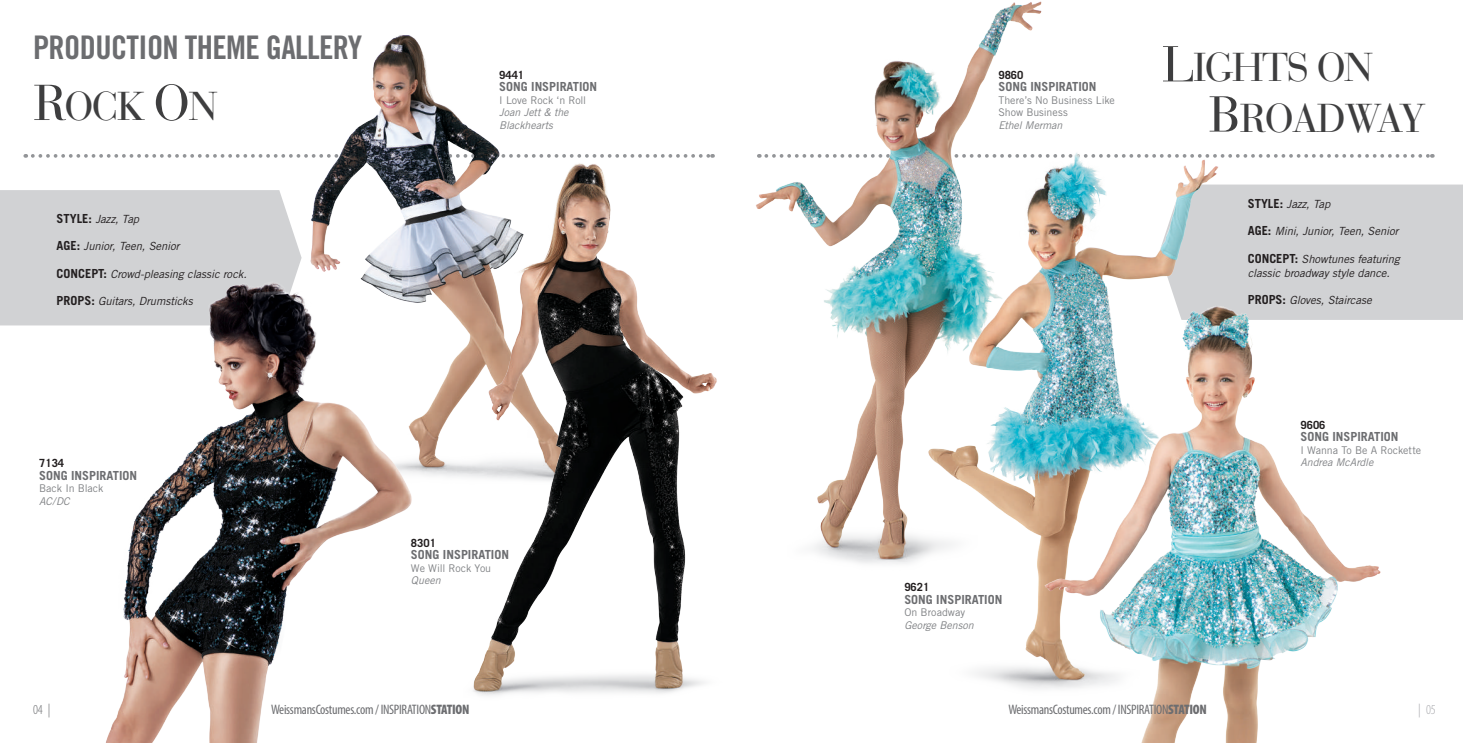
<style>
.page{position:relative;width:1463px;height:743px;background:#fff}
.page>*{position:absolute;margin:0;border:0;box-sizing:border-box;transform-origin:0 0}
.t1{font:40px/50.1px "Bauer Bodoni";letter-spacing:-.04em;color:#3e3e3f}
.t2{font:32.5px "Trade Gothic Bold Cond Twenty";letter-spacing:-.02em;color:#6c6d70}
.t3{font:condensed 13.75px "Myriad Pro";letter-spacing:-.02em;color:#6c6d70}
.t4{font:300 condensed 13.75px "Myriad Pro";color:#6c6d70}
.t5{font:300 condensed 13.75px "Myriad Pro";color:#a8a9ad}
.t6{font:700 12.5px "Trade Gothic";color:#6c6d70}
.t7{font:italic 11.25px/13.8px "Trade Gothic";letter-spacing:-.01em;color:#231f20}
.t8{font:700 11.25px "Trade Gothic";color:#231f20}
.t9{font:10.62px/12.5px "Trade Gothic";letter-spacing:-.005em;color:#808285}
.t10{font:italic 10.62px/12.5px "Trade Gothic";letter-spacing:-.005em;color:#808285}
.s1{font-size:50px}
.s2{font-weight:700;font-style:normal;font-size:12.5px}
.s3{font-weight:900}
</style>
<div class="page">
<svg style="left:33px;top:154px;width:680px;height:4px"></svg>
<div style="left:0;top:190px;width:287px;height:68px;background:#d1d2d4"></div>
<div style="left:1244px;top:184px;width:218px;height:136px;background:#d1d2d4"></div>
<svg style="left:1244px;top:154px;width:188px;height:4px"></svg>
<img style="left:287px;top:35px;width:303px;height:223px">
<img style="left:0;top:258px;width:428px;height:484px">
<img style="left:428px;top:158px;width:289px;height:538px">
<img style="left:756px;top:1px;width:286px;height:563px">
<img style="left:904px;top:146px;width:340px;height:540px">
<img style="left:1018px;top:303px;width:381px;height:439px">
<h2 class="t2" style="left:33px;top:27px;width:331px">PRODUCTION THEME GALLERY</h2>
<h1 class="t1" style="left:33px;top:82px;width:186px"><span class="s1">R</span>OCK <span class="s1">O</span>N</h1>
<p class="t7" style="left:57px;top:212px;width:84px"><span class="s2">STYLE:</span> Jazz, Tap</p>
<p class="t7" style="left:57px;top:239px;width:125px"><span class="s2">AGE:</span> Junior, Teen, Senior</p>
<p class="t7" style="left:57px;top:267px;width:192px"><span class="s2">CONCEPT:</span> Crowd-pleasing classic rock.</p>
<p class="t7" style="left:57px;top:294px;width:138px"><span class="s2">PROPS:</span> Guitars, Drumsticks</p>
<p class="t8" style="left:499px;top:68px;width:27px">9441</p>
<p class="t6" style="left:499px;top:79px;width:99px">SONG INSPIRATION</p>
<p class="t9" style="left:499px;top:94px;width:88px">I Love Rock ‘n Roll</p>
<p class="t10" style="left:499px;top:106px;width:71px">Joan Jett &amp; the<br>Blackhearts</p>
<p class="t8" style="left:39px;top:456px;width:27px">7134</p>
<p class="t6" style="left:39px;top:467px;width:99px">SONG INSPIRATION</p>
<p class="t9" style="left:39px;top:482px;width:66px">Back In Black</p>
<p class="t10" style="left:39px;top:494px;width:32px">AC/DC</p>
<p class="t8" style="left:411px;top:535px;width:27px">8301</p>
<p class="t6" style="left:411px;top:547px;width:99px">SONG INSPIRATION</p>
<p class="t9" style="left:411px;top:561px;width:82px">We Will Rock You</p>
<p class="t10" style="left:411px;top:574px;width:31px">Queen</p>
<p class="t8" style="left:998px;top:68px;width:27px">9860</p>
<p class="t6" style="left:998px;top:79px;width:99px">SONG INSPIRATION</p>
<p class="t9" style="left:998px;top:94px;width:118px">There’s No Business Like<br>Show Business</p>
<p class="t10" style="left:998px;top:119px;width:65px">Ethel Merman</p>
<p class="t8" style="left:904px;top:580px;width:27px">9621</p>
<p class="t6" style="left:904px;top:591px;width:99px">SONG INSPIRATION</p>
<p class="t9" style="left:904px;top:606px;width:62px">On Broadway</p>
<p class="t10" style="left:904px;top:618px;width:71px">George Benson</p>
<h1 class="t1" style="left:1209px;top:43px;width:218px;text-indent:-47px"><span class="s1">L</span>IGHTS ON<br><span class="s1">B</span>ROADWAY</h1>
<p class="t7" style="left:1247px;top:197px;width:84px"><span class="s2">STYLE:</span> Jazz, Tap</p>
<p class="t7" style="left:1247px;top:224px;width:152px"><span class="s2">AGE:</span> Mini, Junior, Teen, Senior</p>
<p class="t7" style="left:1247px;top:252px;width:153px"><span class="s2">CONCEPT:</span> Showtunes featuring classic broadway style dance.</p>
<p class="t7" style="left:1247px;top:293px;width:125px"><span class="s2">PROPS:</span> Gloves, Staircase</p>
<p class="t8" style="left:1300px;top:418px;width:27px">9606</p>
<p class="t6" style="left:1300px;top:429px;width:99px">SONG INSPIRATION</p>
<p class="t9" style="left:1300px;top:443px;width:122px">I Wanna To Be A Rockette</p>
<p class="t10" style="left:1300px;top:456px;width:74px">Andrea McArdle</p>
<p class="t4" style="left:33px;top:701px;width:19px">04 |</p>
<p class="t3" style="left:271px;top:700px;width:200px">WeissmansCostumes.com / INSPIRATION<span class="s3">STATION</span></p>
<p class="t3" style="left:1008px;top:700px;width:200px">WeissmansCostumes.com / INSPIRATION<span class="s3">STATION</span></p>
<p class="t5" style="left:1418px;top:701px;width:19px">| 05</p>
</div>
